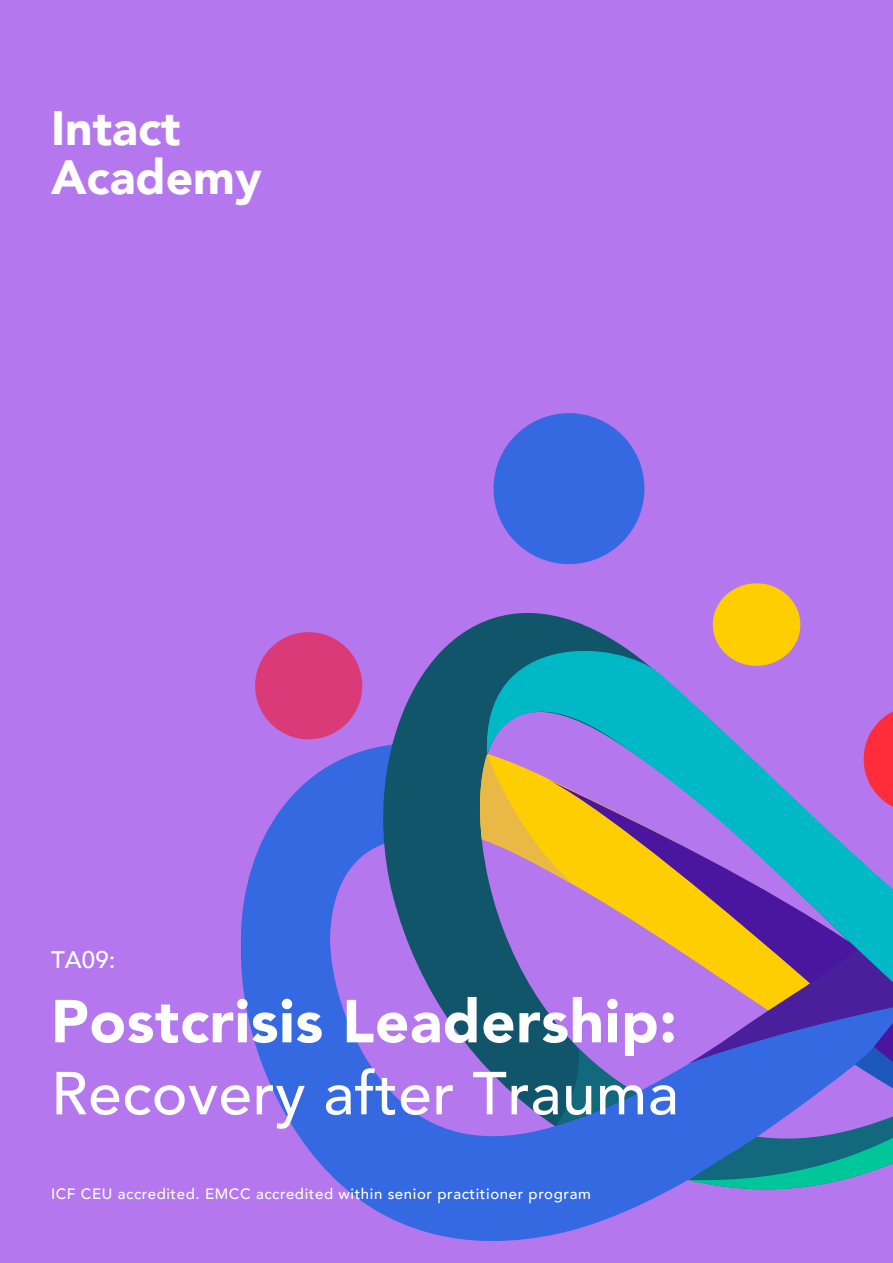
<style>
.page{position:relative;width:893px;height:1263px;background:#b477ed}
.page>*{position:absolute;margin:0;border:0;box-sizing:border-box;transform-origin:0 0}
.t1{font:900 60px "Avenir";letter-spacing:.01em;color:#fff}
.t2{font:500 60px "Avenir";letter-spacing:.01em;color:#fff}
.t3{font:900 48px/49.5px "Avenir";color:#fff}
.t4{font:500 24px "Avenir";color:#fff}
.t5{font:500 15px "Avenir";letter-spacing:.04em;color:#fff}
</style>
<div class="page">
<div style="left:255px;top:632px;width:107px;height:107px;background:#db3a79;border-radius:50%"></div>
<div style="left:493px;top:413px;width:151px;height:151px;background:#3469e1;border-radius:50%"></div>
<svg style="left:240px;top:755px;width:448px;height:486px;fill:#3469e1"></svg>
<svg style="left:382px;top:555px;width:419px;height:625px"></svg>
<svg style="left:478px;top:754px;width:2px;height:130px"></svg>
<svg style="left:688px;top:1165px;width:201px;height:25px"></svg>
<svg style="left:480px;top:629px;width:413px;height:536px"></svg>
<div style="left:713px;top:583px;width:87px;height:83px;background:#ffce00;border-radius:50%"></div>
<h2 class="t3" style="left:51px;top:102px;width:212px">Intact<br>Academy</h2>
<h3 class="t4" style="left:51px;top:939px;width:66px">TA09:</h3>
<h1 class="t1" style="left:51px;top:970px;width:627px">Postcrisis Leadership:</h1>
<h1 class="t2" style="left:51px;top:1041px;width:629px">Recovery after Trauma</h1>
<p class="t5" style="left:51px;top:1181px;width:541px">ICF CEU accredited. EMCC accredited within senior practitioner program</p>
</div>
